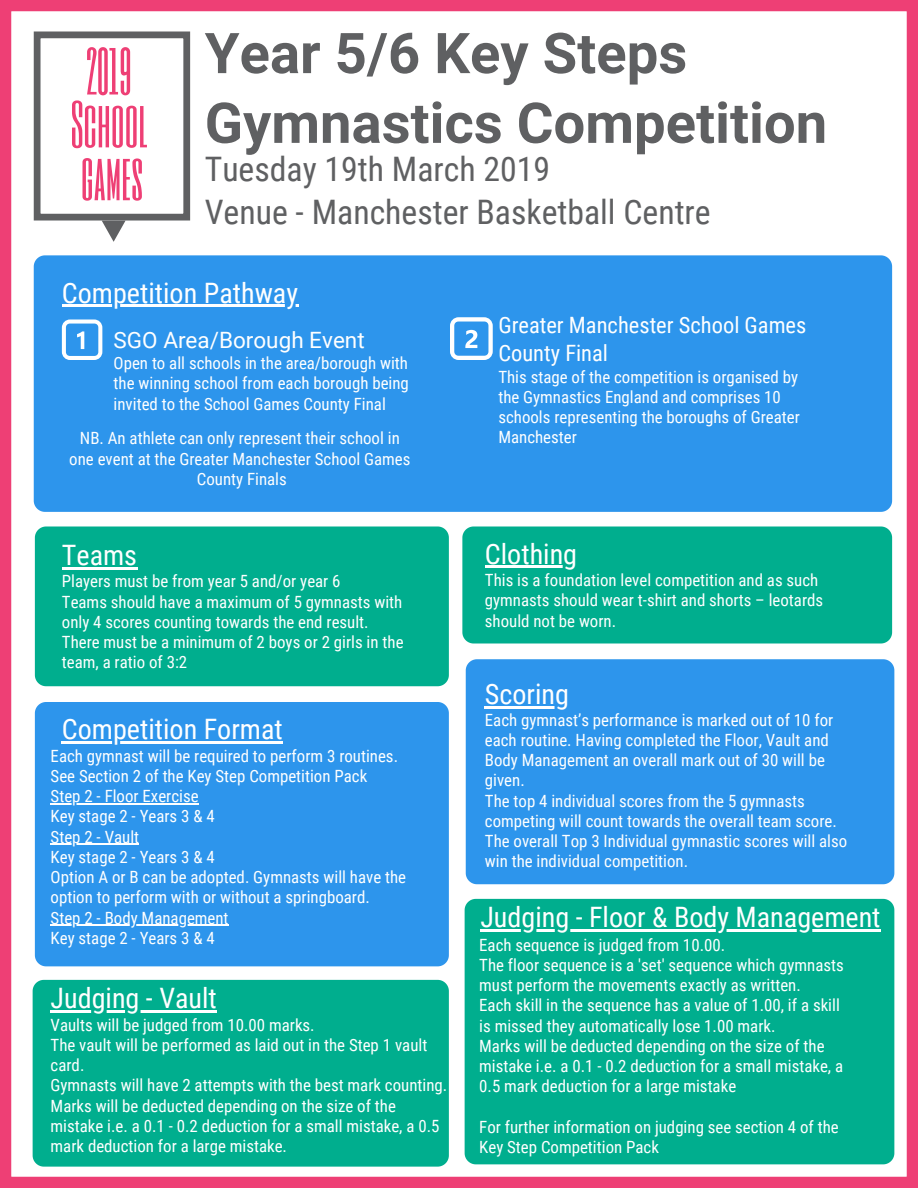
<style>
.page{position:relative;width:918px;height:1188px;background:#fff}
.page>*{position:absolute;margin:0;border:0;box-sizing:border-box;transform-origin:0 0}
.t1{font:700 56.25px/69.8px "Roboto";color:#5f6062}
.t2{font:55.2px/52.8px "Six Caps";color:#ee3f75}
.t3{font:33.75px/42.8px "Roboto Condensed";color:#5f6062}
.t4{font:28.2px "Roboto Condensed";color:#fff}
.t5{font:22.5px/28.2px "Roboto Condensed";color:#fff}
.t6{font:22.5px "Roboto";color:#fff}
.t7{font:16.8px/20.2px "Roboto Condensed";color:#fff}
.s1{font-family:"Six Caps";font-size:55.2px;color:#ee3f75}
</style>
<div class="page">
<div style="left:0;top:0;width:918px;height:1188px;border:11px solid #ee3f75"></div>
<div style="left:35px;top:702px;width:414px;height:264px;background:#2d95ec"></div>
<div style="left:34px;top:32px;width:156px;height:188px;border:7px solid #5f6062"></div>
<svg style="left:102px;top:221px;width:24px;height:21px"></svg>
<div style="left:34px;top:255px;width:858px;height:257px;background:#2d95ec"></div>
<hr style="left:62px;top:305px;width:236px;height:2px;background:#fff">
<svg style="left:62px;top:320px;width:40px;height:40px"></svg>
<svg style="left:450px;top:317px;width:43px;height:43px"></svg>
<div style="left:35px;top:526px;width:414px;height:160px;background:#00ae8e"></div>
<hr style="left:62px;top:567px;width:75px;height:2px;background:#fff">
<div style="left:462px;top:526px;width:430px;height:118px;background:#00ae8e"></div>
<hr style="left:485px;top:566px;width:92px;height:2px;background:#fff">
<div style="left:466px;top:659px;width:428px;height:225px;background:#2d95ec"></div>
<hr style="left:62px;top:741px;width:221px;height:3px;background:#fff">
<hr style="left:51px;top:803px;width:148px;height:1px;background:#fff">
<hr style="left:51px;top:844px;width:88px;height:1px;background:#fff">
<hr style="left:51px;top:925px;width:178px;height:1px;background:#fff">
<hr style="left:485px;top:706px;width:84px;height:3px;background:#fff">
<div style="left:33px;top:980px;width:416px;height:187px;background:#00ae8e"></div>
<hr style="left:51px;top:1010px;width:166px;height:2px;background:#fff">
<div style="left:465px;top:899px;width:429px;height:265px;background:#00ae8e"></div>
<hr style="left:480px;top:929px;width:401px;height:2px;background:#fff">
<h1 class="t1" style="left:205px;top:16px;width:624px">Year 5/6 Key Steps<br>Gymnastics Competition</h1>
<h2 class="t2" style="left:71px;top:44px;width:77px">2019<br>SCHOOL</h2>
<h3 class="t3" style="left:205px;top:146px;width:507px;text-indent:-124px"><span class="s1">GAMES</span> Tuesday 19th March 2019<br>Venue - Manchester Basketball Centre</h3>
<h3 class="t4" style="left:62px;top:273px;width:238px">Competition Pathway</h3>
<h3 class="t6" style="left:114px;top:324px;width:253px">SGO Area/Borough Event</h3>
<p class="t7" style="left:114px;top:352px;width:297px;text-align:justify">Open to all schools in the area/borough with the winning school from each borough being invited to the School Games County Final</p>
<p class="t7" style="left:69px;top:428px;width:343px;text-align:center">NB. An athlete can only represent their school in one event at the Greater Manchester School Games<br>County Finals</p>
<h3 class="t4" style="left:62px;top:535px;width:77px">Teams</h3>
<p class="t7" style="left:62px;top:571px;width:343px">Players must be from year 5 and/or year 6<br>Teams should have a maximum of 5 gymnasts with only 4 scores counting towards the end result.<br>There must be a minimum of 2 boys or 2 girls in the team, a ratio of 3:2</p>
<h3 class="t4" style="left:62px;top:709px;width:222px">Competition Format</h3>
<p class="t7" style="left:51px;top:745px;width:357px">Each gymnast will be required to perform 3 routines.<br>See Section 2 of the Key Step Competition Pack<br>Step 2 - Floor Exercise<br>Key stage 2 - Years 3 &amp; 4<br>Step 2 - Vault<br>Key stage 2 - Years 3 &amp; 4<br>Option A or B can be adopted. Gymnasts will have the option to perform with or without a springboard.<br>Step 2 - Body Management<br>Key stage 2 - Years 3 &amp; 4</p>
<h3 class="t4" style="left:51px;top:978px;width:168px">Judging - Vault</h3>
<p class="t7" style="left:51px;top:1014px;width:398px">Vaults will be judged from 10.00 marks.<br>The vault will be performed as laid out in the Step 1 vault card.<br>Gymnasts will have 2 attempts with the best mark counting.<br>Marks will be deducted depending on the size of the mistake i.e. a 0.1 - 0.2 deduction for a small mistake, a 0.5 mark deduction for a large mistake.</p>
<h3 class="t5" style="left:498px;top:310px;width:310px">Greater Manchester School Games<br>County Final</h3>
<p class="t7" style="left:498px;top:366px;width:303px">This stage of the competition is organised by the Gymnastics England and comprises 10 schools representing the boroughs of Greater Manchester</p>
<h3 class="t4" style="left:485px;top:534px;width:94px">Clothing</h3>
<p class="t7" style="left:485px;top:569px;width:340px">This is a foundation level competition and as such gymnasts should wear t-shirt and shorts – leotards should not be worn.</p>
<h3 class="t4" style="left:485px;top:674px;width:86px">Scoring</h3>
<p class="t7" style="left:485px;top:709px;width:364px">Each gymnast’s performance is marked out of 10 for each routine. Having completed the Floor, Vault and Body Management an overall mark out of 30 will be given.<br>The top 4 individual scores from the 5 gymnasts competing will count towards the overall team score.<br>The overall Top 3 Individual gymnastic scores will also win the individual competition.</p>
<h3 class="t4" style="left:480px;top:897px;width:402px">Judging - Floor &amp; Body Management</h3>
<p class="t7" style="left:479px;top:934px;width:366px">Each sequence is judged from 10.00.<br>The floor sequence is a 'set' sequence which gymnasts must perform the movements exactly as written.<br>Each skill in the sequence has a value of 1.00, if a skill is missed they automatically lose 1.00 mark.<br>Marks will be deducted depending on the size of the mistake i.e. a 0.1 - 0.2 deduction for a small mistake, a 0.5 mark deduction for a large mistake</p>
<p class="t7" style="left:479px;top:1116px;width:361px">For further information on judging see section 4 of the<br>Key Step Competition Pack</p>
</div>
